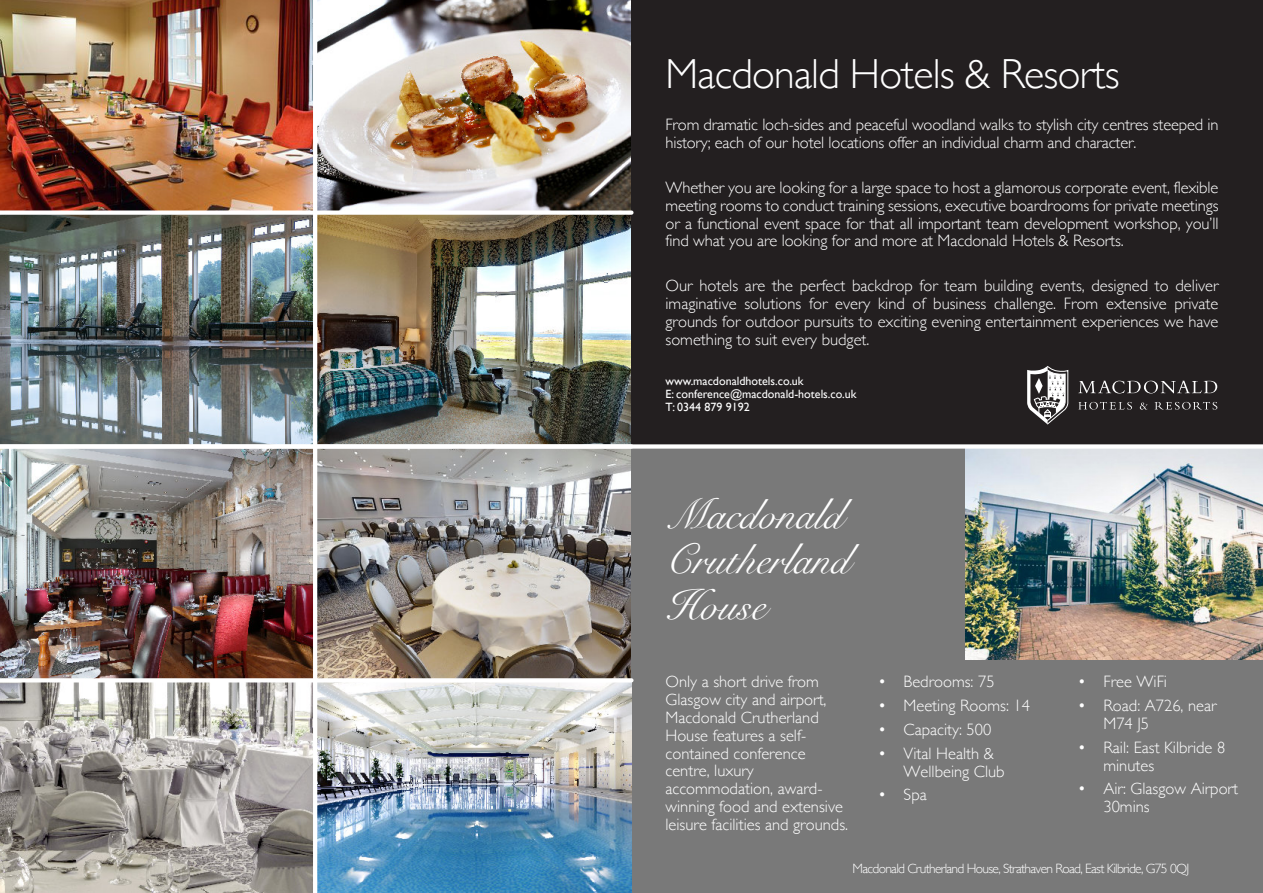
<style>
.page{position:relative;width:1263px;height:893px;background:#797979}
.page>*{position:absolute;margin:0;border:0;box-sizing:border-box;transform-origin:0 0}
.t1{font:42px/45.3px "Snell Roundhand";color:#fff}
.t2{font:300 42px "Gill Sans";letter-spacing:-.02em;color:#fff}
.t3{font:300 16.5px/17.9px "Gill Sans";color:#fff}
.t4{font:300 13.5px "Gill Sans";letter-spacing:-.05em;color:#fff}
.t5{font:12px/12.9px "Gill Sans";color:#fff}
</style>
<div class="page">
<img style="left:0;top:682px;width:313px;height:211px">
<img style="left:317px;top:682px;width:314px;height:211px">
<div style="left:0;top:0;width:1263px;height:446px;background:#231f20"></div>
<svg style="left:1027px;top:366px;width:42px;height:59px"></svg>
<svg style="left:1078px;top:381px;width:139px;height:12px"></svg>
<svg style="left:1078px;top:402px;width:54px;height:8px"></svg>
<svg style="left:1140px;top:403px;width:8px;height:7px"></svg>
<svg style="left:1154px;top:402px;width:63px;height:8px"></svg>
<img style="left:965px;top:449px;width:298px;height:210px">
<img style="left:0;top:449px;width:313px;height:229px">
<img style="left:0;top:215px;width:313px;height:229px">
<img style="left:0;top:0;width:313px;height:210px">
<img style="left:317px;top:449px;width:314px;height:229px">
<img style="left:317px;top:215px;width:314px;height:229px">
<img style="left:317px;top:0;width:314px;height:210px">
<div style="left:0;top:444px;width:1263px;height:5px;background:#fff"></div>
<div style="left:0;top:210px;width:631px;height:5px;background:#fff"></div>
<hr style="left:313px;top:0;width:4px;height:893px;background:#fff">
<svg style="left:0;top:678px;width:631px;height:4px;background:#f6f4f3"></svg>
<h1 class="t2" style="left:665px;top:59px;width:456px">Macdonald Hotels &amp; Resorts</h1>
<p class="t3" style="left:665px;top:118px;width:554px">From dramatic loch-sides and peaceful woodland walks to stylish city centres steeped in history; each of our hotel locations offer an individual charm and character.</p>
<p class="t3" style="left:665px;top:180px;width:554px;text-align:justify">Whether you are looking for a large space to host a glamorous corporate event, flexible meeting rooms to conduct training sessions, executive boardrooms for private meetings or a functional event space for that all important team development workshop, you’ll find what you are looking for and more at Macdonald Hotels &amp; Resorts.</p>
<p class="t3" style="left:665px;top:278px;width:554px;text-align:justify">Our hotels are the perfect backdrop for team building events, designed to deliver imaginative solutions for every kind of business challenge. From extensive private grounds for outdoor pursuits to exciting evening entertainment experiences we have something to suit every budget.</p>
<p class="t5" style="left:665px;top:375px;width:192px">www.macdonaldhotels.co.uk<br>E: conference@macdonald-hotels.co.uk<br>T: 0344 879 9192</p>
<h1 class="t1" style="left:665px;top:495px;width:186px">Macdonald<br>Crutherland<br>House</h1>
<p class="t3" style="left:665px;top:675px;width:184px">Only a short drive from<br>Glasgow city and airport,<br>Macdonald Crutherland<br>House features a self&shy;contained conference centre, luxury accommodation, award&shy;winning food and extensive leisure facilities and grounds.</p>
<p class="t3" style="left:878px;top:675px;width:118px">• Bedrooms: 75</p>
<p class="t3" style="left:878px;top:698px;width:153px">• Meeting Rooms: 14</p>
<p class="t3" style="left:878px;top:722px;width:115px">• Capacity: 500</p>
<p class="t3" style="left:904px;top:746px;width:103px;text-indent:-26px">• Vital Health &amp;<br>Wellbeing Club</p>
<p class="t3" style="left:878px;top:788px;width:50px">• Spa</p>
<p class="t3" style="left:1078px;top:675px;width:91px">• Free WiFi</p>
<p class="t3" style="left:1103px;top:698px;width:115px;text-indent:-26px">• Road: A726, near<br>M74 J5</p>
<p class="t3" style="left:1103px;top:740px;width:123px;text-indent:-26px">• Rail: East Kilbride 8 minutes</p>
<p class="t3" style="left:1103px;top:782px;width:136px;text-indent:-26px">• Air: Glasgow Airport<br>30mins</p>
<p class="t4" style="left:852px;top:863px;width:338px">Macdonald Crutherland House, Strathaven Road, East Kilbride, G75 0QJ</p>
</div>
